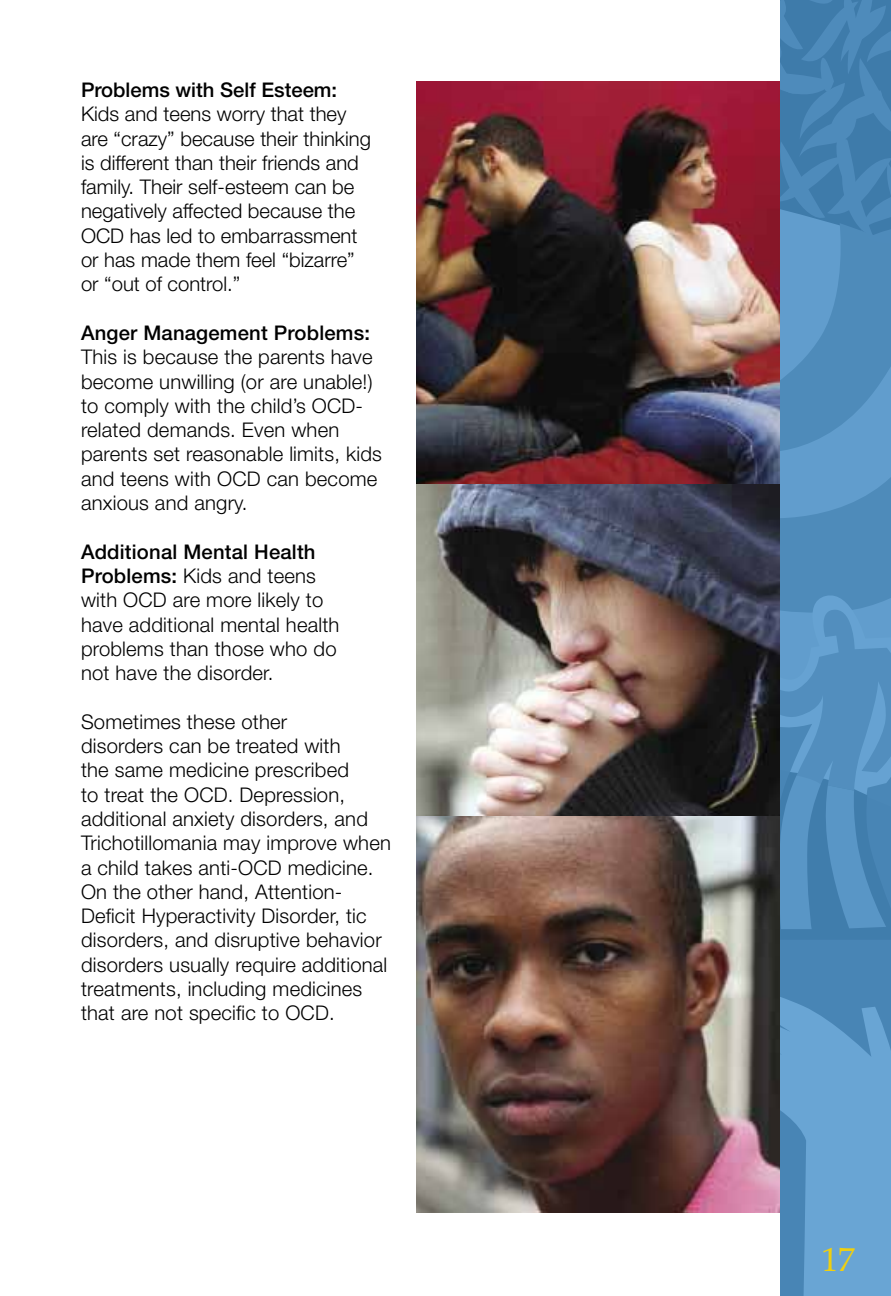
<style>
.page{position:relative;width:891px;height:1296px;background:#fff}
.page>*{position:absolute;margin:0;border:0;box-sizing:border-box;transform-origin:0 0}
.t1{font:33.75px "Palatino Linotype";color:#f1d00e}
.t2{font:300 20.25px/24.3px "Helvetica Neue";letter-spacing:.01em;color:#000}
.t3{font:500 20.25px "Helvetica Neue";letter-spacing:.005em;color:#000}
.s1{font-weight:500}
</style>
<div class="page">
<img style="left:416px;top:816px;width:365px;height:397px">
<img style="left:416px;top:81px;width:365px;height:735px">
<div style="left:781px;top:940px;width:110px;height:42px;background:#4885b5"></div>
<svg style="left:781px;top:0;width:110px;height:940px;background:#518dbd"></svg>
<svg style="left:781px;top:982px;width:110px;height:314px;background:#609dcc"></svg>
<p class="t3" style="left:81px;top:78px;width:258px">Problems with Self Esteem:</p>
<p class="t2" style="left:81px;top:101px;width:291px">Kids and teens worry that they are “crazy” because their thinking is different than their friends and family. Their self-esteem can be negatively affected because the<br>OCD has led to embarrassment or has made them feel “bizarre” or “out of control.”</p>
<p class="t3" style="left:81px;top:321px;width:291px">Anger Management Problems:</p>
<p class="t2" style="left:81px;top:344px;width:302px">This is because the parents have become unwilling (or are unable!) to comply with the child’s OCD&shy;related demands. Even when parents set reasonable limits, kids and teens with OCD can become anxious and angry.</p>
<p class="t2" style="left:81px;top:539px;width:260px"><span class="s1">Additional Mental Health<br>Problems:</span> Kids and teens with OCD are more likely to have additional mental health problems than those who do not have the disorder.</p>
<p class="t2" style="left:81px;top:709px;width:311px">Sometimes these other<br>disorders can be treated with<br>the same medicine prescribed<br>to treat the OCD. Depression, additional anxiety disorders, and<br>Trichotillomania may improve when a child takes anti-OCD medicine.<br>On the other hand, Attention-<br>Deficit Hyperactivity Disorder, tic disorders, and disruptive behavior disorders usually require additional treatments, including medicines that are not specific to OCD.</p>
<h1 class="t1" style="left:821px;top:1235px;width:35px">17</h1>
</div>
